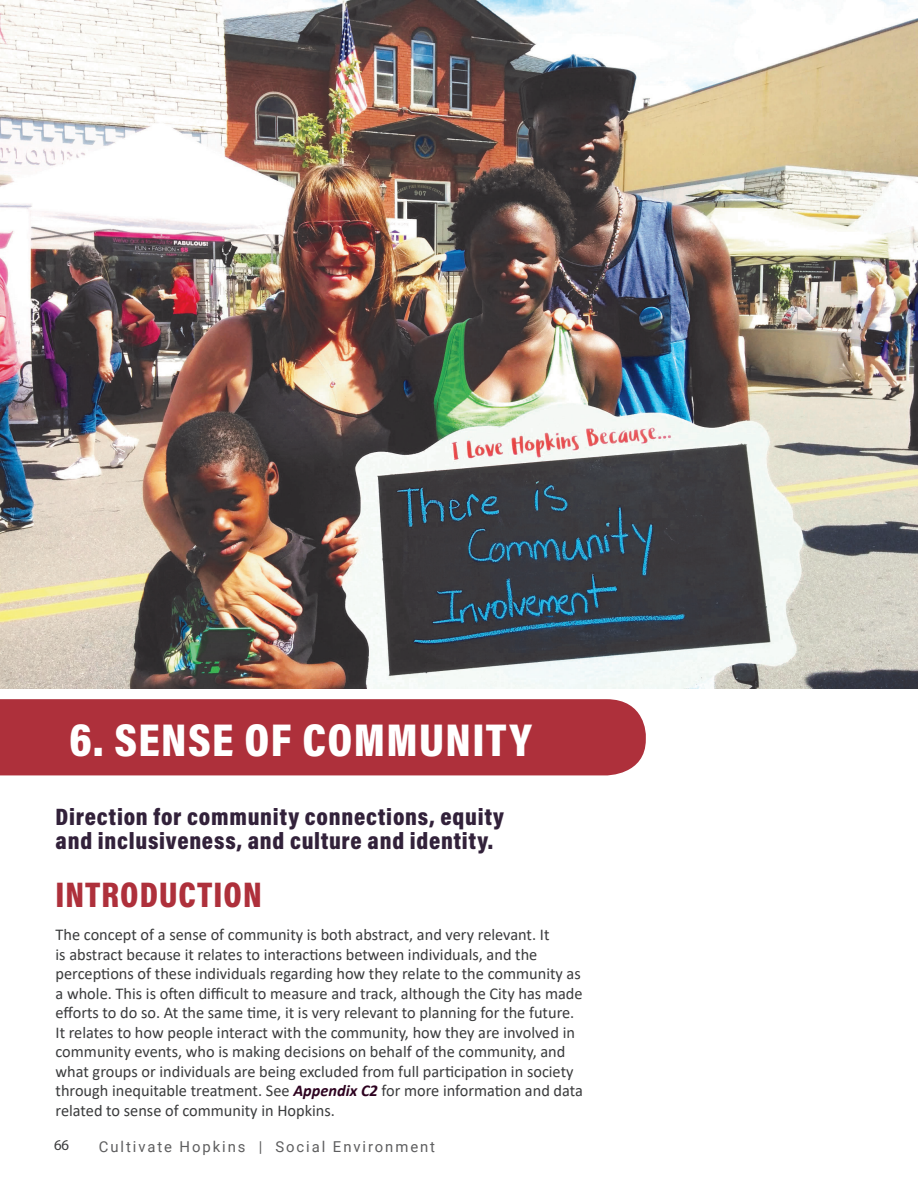
<style>
.page{position:relative;width:918px;height:1188px;background:#fff}
.page>*{position:absolute;margin:0;border:0;box-sizing:border-box;transform-origin:0 0}
.Chapter_Name{font:900 46.5px "Acumin Pro Cond";letter-spacing:.03em;color:#fff}
.Heading_1{font:900 36px "Acumin Pro Cond";letter-spacing:.03em;color:#ae303b}
.Chapter_Name-2{font:900 24px/24px "Acumin Pro Cond";letter-spacing:.03em;color:#32213a}
.Body_Text{font:16.5px/19.5px "Calibri";color:#3a3b3c}
.t1{font:15px "Roboto";letter-spacing:.13em;color:#5e5e5f}
.t2{font:15px "Myriad Pro";color:#3a3b3c}
.s1{font-weight:700;font-style:italic;color:#2d0320}
</style>
<div class="page">
<img style="left:0;top:0;width:918px;height:688px">
<div style="left:0;top:699px;width:646px;height:76px;background:#ae303b"></div>
<p class="Chapter_Name" style="left:69px;top:709px;width:464px">6. SENSE OF COMMUNITY</p>
<p class="Chapter_Name-2" style="left:56px;top:804px;width:450px">Direction for community connections, equity and inclusiveness, and culture and identity.</p>
<p class="Heading_1" style="left:56px;top:871px;width:208px">INTRODUCTION</p>
<p class="Body_Text" style="left:56px;top:924px;width:529px">The concept of a sense of community is both abstract, and very relevant. It<br>is abstract because it relates to interactions between individuals, and the perceptions of these individuals regarding how they relate to the community as a whole. This is often difficult to measure and track, although the City has made efforts to do so. At the same time, it is very relevant to planning for the future.<br>It relates to how people interact with the community, how they are involved in community events, who is making decisions on behalf of the community, and what groups or individuals are being excluded from full participation in society through inequitable treatment. See <span class="s1">Appendix C2</span> for more information and data related to sense of community in Hopkins.</p>
<p class="t2" style="left:54px;top:1136px;width:17px">66</p>
<p class="t1" style="left:99px;top:1136px;width:338px">Cultivate Hopkins | Social Environment</p>
</div>
